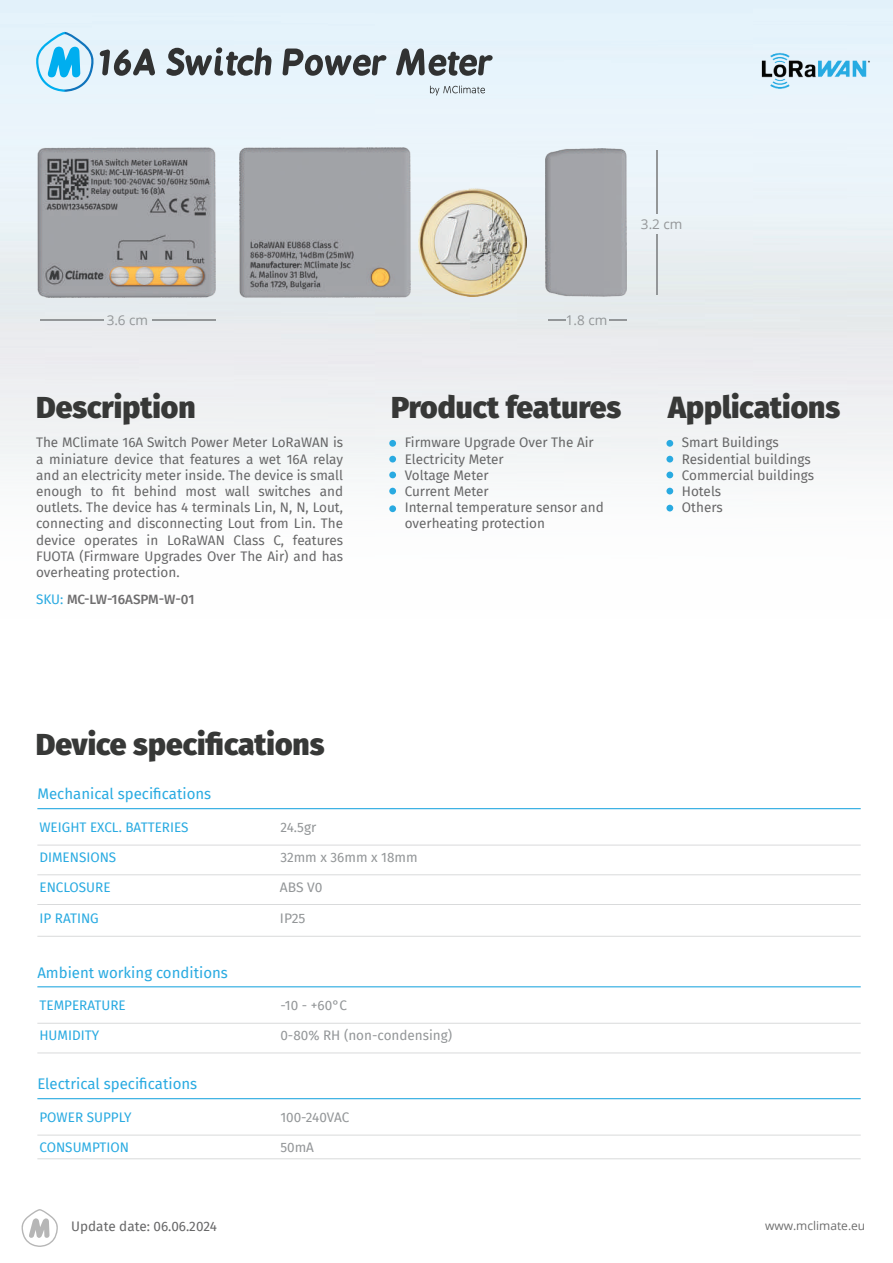
<style>
.page{position:relative;width:893px;height:1263px;background:#fff}
.page>*{position:absolute;margin:0;border:0;box-sizing:border-box;transform-origin:0 0}
.t1{font:900 30px "Fira Sans";color:#373837}
.t2{font:15px "Fira Sans";color:#29aae1}
.t3{font:13.5px/16.2px "Fira Sans";color:#676768}
.t4{font:13.5px "Fira Sans";color:#29aae1}
.t5{font:13.5px "Fira Sans";color:#939698}
.t6{font:500 13.5px "Fira Sans";letter-spacing:-.005em;color:#6f6e6f}
.t7{font:13.5px "Open Sans";color:#939698}
.t8{font:12px "Open Sans";color:#6e6e6e}
.s1{font-weight:400;color:#29aae1}
</style>
<div class="page">
<img style="left:0;top:0;width:893px;height:513px">
<hr style="left:37px;top:845px;width:824px;height:1px;background:#939698">
<hr style="left:37px;top:808px;width:824px;height:1px;background:#29aae1">
<hr style="left:37px;top:874px;width:824px;height:1px;background:#939698">
<hr style="left:37px;top:904px;width:824px;height:1px;background:#939698">
<hr style="left:37px;top:936px;width:824px;height:1px;background:#939698">
<svg style="left:22px;top:1209px;width:36px;height:38px"></svg>
<hr style="left:37px;top:1135px;width:824px;height:1px;background:#939698">
<hr style="left:37px;top:1098px;width:824px;height:1px;background:#29aae1">
<hr style="left:37px;top:1158px;width:824px;height:1px;background:#939698">
<hr style="left:37px;top:1023px;width:824px;height:1px;background:#939698">
<hr style="left:37px;top:986px;width:824px;height:1px;background:#29aae1">
<hr style="left:37px;top:1052px;width:824px;height:1px;background:#939698">
<img style="left:754px;top:43px;width:123px;height:54px">
<div style="left:389px;top:440px;width:7px;height:7px;background:#29aae1;border-radius:50%"></div>
<div style="left:389px;top:472px;width:7px;height:6px;background:#29aae1;border-radius:50%"></div>
<div style="left:389px;top:456px;width:7px;height:6px;background:#29aae1;border-radius:50%"></div>
<div style="left:389px;top:488px;width:7px;height:6px;background:#29aae1;border-radius:50%"></div>
<div style="left:389px;top:505px;width:7px;height:7px;background:#29aae1;border-radius:50%"></div>
<div style="left:666px;top:440px;width:7px;height:7px;background:#29aae1;border-radius:50%"></div>
<div style="left:666px;top:456px;width:7px;height:6px;background:#29aae1;border-radius:50%"></div>
<div style="left:666px;top:472px;width:7px;height:6px;background:#29aae1;border-radius:50%"></div>
<div style="left:666px;top:488px;width:7px;height:6px;background:#29aae1;border-radius:50%"></div>
<div style="left:666px;top:505px;width:7px;height:6px;background:#29aae1;border-radius:50%"></div>
<hr style="left:40px;top:320px;width:63px;height:1px;background:#939698">
<hr style="left:152px;top:320px;width:63px;height:1px;background:#939698">
<svg style="left:548px;top:320px;width:17px;height:1px"></svg>
<svg style="left:609px;top:320px;width:18px;height:1px"></svg>
<hr style="left:656px;top:234px;width:2px;height:61px;background:#939698">
<hr style="left:656px;top:150px;width:2px;height:64px;background:#939698">
<svg style="left:36px;top:32px;width:58px;height:60px;background:#9cd9f4"></svg>
<svg style="left:100px;top:49px;width:55px;height:27px"></svg>
<svg style="left:166px;top:47px;width:106px;height:29px;background:#959da1"></svg>
<svg style="left:283px;top:49px;width:103px;height:27px;background:#959ca1"></svg>
<svg style="left:396px;top:48px;width:97px;height:28px;background:#90979c"></svg>
<svg style="left:430px;top:86px;width:55px;height:9px"></svg>
<img style="left:38px;top:147px;width:177px;height:151px">
<img style="left:239px;top:147px;width:172px;height:151px">
<img style="left:546px;top:149px;width:81px;height:148px">
<img style="left:419px;top:189px;width:107px;height:107px">
<p class="t7" style="left:641px;top:215px;width:43px">3.2 cm</p>
<p class="t7" style="left:107px;top:310px;width:43px">3.6 cm</p>
<p class="t7" style="left:566px;top:311px;width:43px">1.8 cm</p>
<h1 class="t1" style="left:36px;top:381px;width:161px">Description</h1>
<p class="t3" style="left:36px;top:434px;width:308px;text-align:justify">The МClimate 16A Switch Power Meter LoRaWAN is a miniature device that features a wet 16A relay and an electricity meter inside. The device is small enough to fit behind most wall switches and outlets. The device has 4 terminals Lin, N, N, Lout, connecting and disconnecting Lout from Lin. The device operates in LoRaWAN Class C, features FUOTA (Firmware Upgrades Over The Air) and has overheating protection.</p>
<p class="t6" style="left:36px;top:589px;width:160px"><span class="s1">SKU:</span> MC-LW-16ASPM-W-01</p>
<h1 class="t1" style="left:391px;top:381px;width:232px">Product features</h1>
<p class="t3" style="left:405px;top:434px;width:201px">Firmware Upgrade Over The Air<br>Electricity Meter<br>Voltage Meter<br>Current Meter<br>Internal temperature sensor and overheating protection</p>
<h1 class="t1" style="left:668px;top:381px;width:173px">Applications</h1>
<p class="t3" style="left:682px;top:434px;width:134px">Smart Buildings<br>Residential buildings<br>Commercial buildings<br>Hotels<br>Others</p>
<h1 class="t1" style="left:36px;top:717px;width:290px">Device specifications</h1>
<p class="t2" style="left:37px;top:783px;width:175px">Mechanical specifications</p>
<p class="t4" style="left:39px;top:817px;width:151px">WEIGHT EXCL. BATTERIES</p>
<p class="t5" style="left:280px;top:817px;width:37px">24.5gr</p>
<p class="t4" style="left:39px;top:847px;width:78px">DIMENSIONS</p>
<p class="t5" style="left:280px;top:847px;width:139px">32mm x 36mm x 18mm</p>
<p class="t4" style="left:39px;top:877px;width:73px">ENCLOSURE</p>
<p class="t5" style="left:280px;top:877px;width:44px">ABS V0</p>
<p class="t4" style="left:39px;top:908px;width:61px">IP RATING</p>
<p class="t5" style="left:280px;top:908px;width:27px">IP25</p>
<p class="t2" style="left:37px;top:961px;width:192px">Ambient working conditions</p>
<p class="t4" style="left:39px;top:995px;width:88px">TEMPERATURE</p>
<p class="t5" style="left:280px;top:995px;width:68px">-10 - +60°C</p>
<p class="t4" style="left:39px;top:1025px;width:61px">HUMIDITY</p>
<p class="t5" style="left:280px;top:1025px;width:173px">0-80% RH (non-condensing)</p>
<p class="t2" style="left:37px;top:1073px;width:161px">Electrical specifications</p>
<p class="t4" style="left:39px;top:1107px;width:94px">POWER SUPPLY</p>
<p class="t5" style="left:280px;top:1107px;width:71px">100-240VAC</p>
<p class="t4" style="left:39px;top:1137px;width:91px">CONSUMPTION</p>
<p class="t5" style="left:280px;top:1137px;width:35px">50mA</p>
<p class="t3" style="left:71px;top:1218px;width:147px">Update date: 06.06.2024</p>
<p class="t8" style="left:765px;top:1218px;width:102px">www.mclimate.eu</p>
</div>
